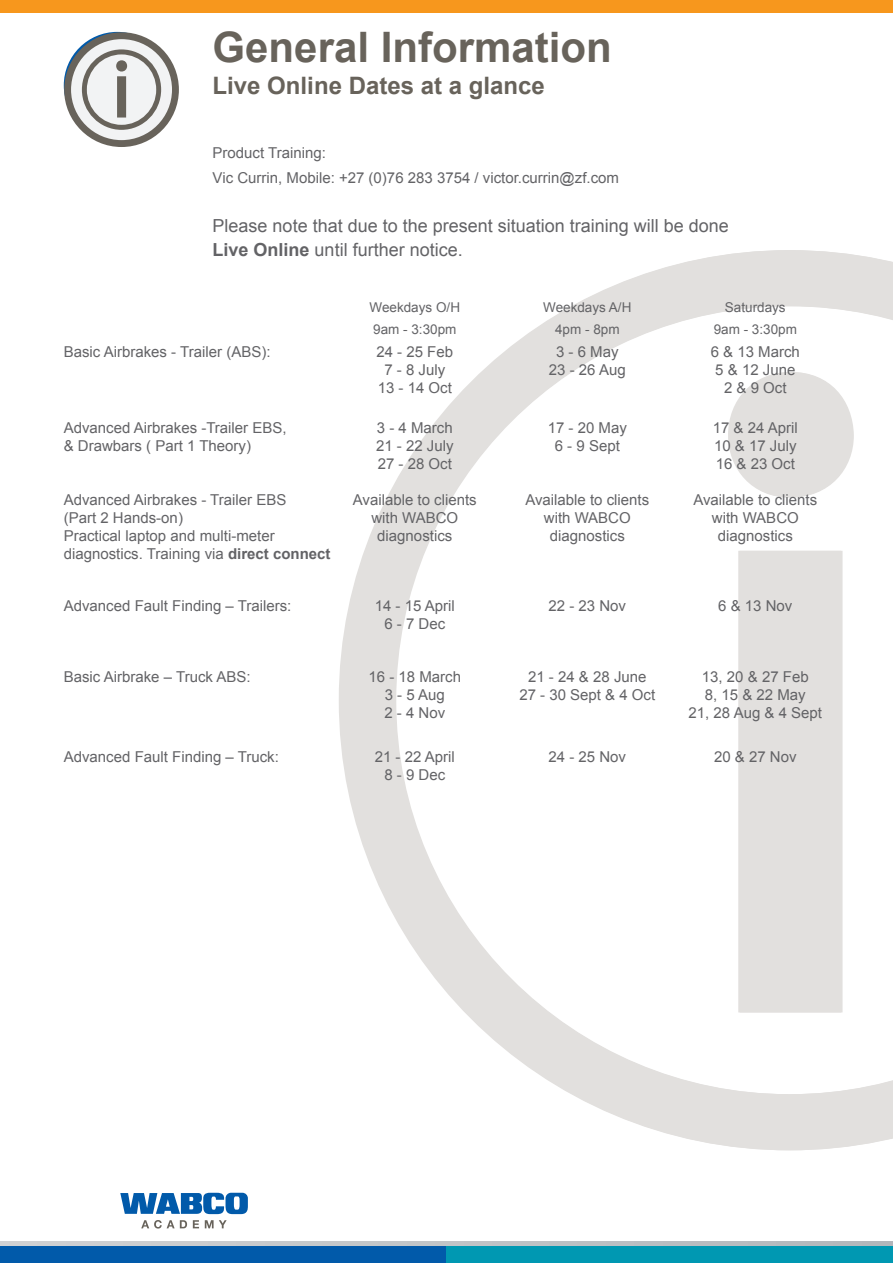
<style>
.page{position:relative;width:893px;height:1263px;background:#fff}
.page>*{position:absolute;margin:0;border:0;box-sizing:border-box;transform-origin:0 0}
.Inhalt_1{font:700 42px "Arial";color:#68635b}
.Inhalt_1-2{font:700 24px "Arial";color:#68635b}
.Inhalt_3{font:18px/23.4px "Arial";color:#636366}
.t1{font:15px "Arial";color:#636366}
.t2{font:13.5px "Arial";color:#636366}
.s1{font-weight:700}
</style>
<div class="page">
<div style="left:0;top:0;width:893px;height:13px;background:#f7971d"></div>
<div style="left:0;top:1246px;width:446px;height:17px;background:#015aaa"></div>
<div style="left:446px;top:1246px;width:447px;height:17px;background:#0098b2"></div>
<svg style="left:0;top:1242px;width:893px;height:4px;background:#c1c4c7"></svg>
<svg style="left:141px;top:1220px;width:46px;height:8px"></svg>
<svg style="left:193px;top:1220px;width:6px;height:8px"></svg>
<svg style="left:205px;top:1220px;width:22px;height:8px"></svg>
<svg style="left:120px;top:1193px;width:128px;height:21px"></svg>
<svg style="left:339px;top:250px;width:554px;height:900px"></svg>
<div style="left:64px;top:32px;width:115px;height:115px;background:#68635b;border-radius:50%"></div>
<div style="left:71px;top:39px;width:101px;height:101px;background:#f2f3f4;border-radius:50%"></div>
<svg style="left:82px;top:49px;width:79px;height:81px"></svg>
<p class="Inhalt_1" style="left:213px;top:20px;width:401px">General Information</p>
<p class="Inhalt_1-2" style="left:213px;top:69px;width:334px">Live Online Dates at a glance</p>
<p class="t1" style="left:213px;top:143px;width:115px">Product Training:</p>
<p class="t1" style="left:213px;top:168px;width:408px">Vic Currin, Mobile: +27 (0)76 283 3754 / victor.currin@zf.com</p>
<p class="Inhalt_3" style="left:213px;top:215px;width:518px">Please note that due to the present situation training will be done<br><span class="s1">Live Online</span> until further notice.</p>
<p class="t2" style="left:370px;top:298px;width:92px">Weekdays O/H</p>
<p class="t2" style="left:543px;top:298px;width:90px">Weekdays A/H</p>
<p class="t2" style="left:725px;top:298px;width:62px">Saturdays</p>
<p class="t2" style="left:373px;top:321px;width:85px">9am - 3:30pm</p>
<p class="t2" style="left:555px;top:321px;width:66px">4pm - 8pm</p>
<p class="t2" style="left:714px;top:321px;width:85px">9am - 3:30pm</p>
<p class="t1" style="left:64px;top:341px;width:208px">Basic Airbrakes - Trailer (ABS):</p>
<p class="t1" style="left:376px;top:341px;width:78px">24 - 25 Feb</p>
<p class="t1" style="left:556px;top:341px;width:64px">3 - 6 May</p>
<p class="t1" style="left:711px;top:341px;width:91px">6 &amp; 13 March</p>
<p class="t1" style="left:384px;top:359px;width:62px">7 - 8 July</p>
<p class="t1" style="left:549px;top:359px;width:78px">23 - 26 Aug</p>
<p class="t1" style="left:715px;top:359px;width:82px">5 &amp; 12 June</p>
<p class="t1" style="left:378px;top:377px;width:76px">13 - 14 Oct</p>
<p class="t1" style="left:724px;top:377px;width:64px">2 &amp; 9 Oct</p>
<p class="t1" style="left:64px;top:418px;width:224px">Advanced Airbrakes -Trailer EBS,</p>
<p class="t1" style="left:377px;top:418px;width:77px">3 - 4 March</p>
<p class="t1" style="left:548px;top:418px;width:81px">17 - 20 May</p>
<p class="t1" style="left:713px;top:418px;width:87px">17 &amp; 24 April</p>
<p class="t1" style="left:64px;top:436px;width:189px">&amp; Drawbars ( Part 1 Theory)</p>
<p class="t1" style="left:376px;top:436px;width:79px">21 - 22 July</p>
<p class="t1" style="left:555px;top:436px;width:67px">6 - 9 Sept</p>
<p class="t1" style="left:714px;top:436px;width:84px">10 &amp; 17 July</p>
<p class="t1" style="left:378px;top:454px;width:76px">27 - 28 Oct</p>
<p class="t1" style="left:716px;top:454px;width:81px">16 &amp; 23 Oct</p>
<p class="t1" style="left:64px;top:490px;width:224px">Advanced Airbrakes - Trailer EBS</p>
<p class="t1" style="left:353px;top:490px;width:125px">Available to clients</p>
<p class="t1" style="left:525px;top:490px;width:125px">Available to clients</p>
<p class="t1" style="left:693px;top:490px;width:125px">Available to clients</p>
<p class="t1" style="left:64px;top:508px;width:121px">(Part 2 Hands-on)</p>
<p class="t1" style="left:371px;top:508px;width:88px">with WABCO</p>
<p class="t1" style="left:544px;top:508px;width:88px">with WABCO</p>
<p class="t1" style="left:712px;top:508px;width:88px">with WABCO</p>
<p class="t1" style="left:64px;top:526px;width:212px">Practical laptop and multi-meter</p>
<p class="t1" style="left:377px;top:526px;width:77px">diagnostics</p>
<p class="t1" style="left:550px;top:526px;width:77px">diagnostics</p>
<p class="t1" style="left:718px;top:526px;width:77px">diagnostics</p>
<p class="t1" style="left:64px;top:544px;width:268px">diagnostics. Training via <span class="s1">direct connect</span></p>
<p class="t1" style="left:64px;top:596px;width:229px">Advanced Fault Finding – Trailers:</p>
<p class="t1" style="left:375px;top:596px;width:82px">14 - 15 April</p>
<p class="t1" style="left:549px;top:596px;width:79px">22 - 23 Nov</p>
<p class="t1" style="left:718px;top:596px;width:76px">6 &amp; 13 Nov</p>
<p class="t1" style="left:384px;top:614px;width:62px">6 - 7 Dec</p>
<p class="t1" style="left:64px;top:667px;width:188px">Basic Airbrake – Truck ABS:</p>
<p class="t1" style="left:369px;top:667px;width:94px">16 - 18 March</p>
<p class="t1" style="left:528px;top:667px;width:120px">21 - 24 &amp; 28 June</p>
<p class="t1" style="left:702px;top:667px;width:108px">13, 20 &amp; 27 Feb</p>
<p class="t1" style="left:385px;top:685px;width:62px">3 - 5 Aug</p>
<p class="t1" style="left:519px;top:685px;width:137px">27 - 30 Sept &amp; 4 Oct</p>
<p class="t1" style="left:705px;top:685px;width:102px">8, 15 &amp; 22 May</p>
<p class="t1" style="left:384px;top:703px;width:62px">2 - 4 Nov</p>
<p class="t1" style="left:689px;top:703px;width:135px">21, 28 Aug &amp; 4 Sept</p>
<p class="t1" style="left:64px;top:747px;width:217px">Advanced Fault Finding – Truck:</p>
<p class="t1" style="left:375px;top:747px;width:82px">21 - 22 April</p>
<p class="t1" style="left:549px;top:747px;width:79px">24 - 25 Nov</p>
<p class="t1" style="left:714px;top:747px;width:84px">20 &amp; 27 Nov</p>
<p class="t1" style="left:384px;top:765px;width:62px">8 - 9 Dec</p>
</div>
